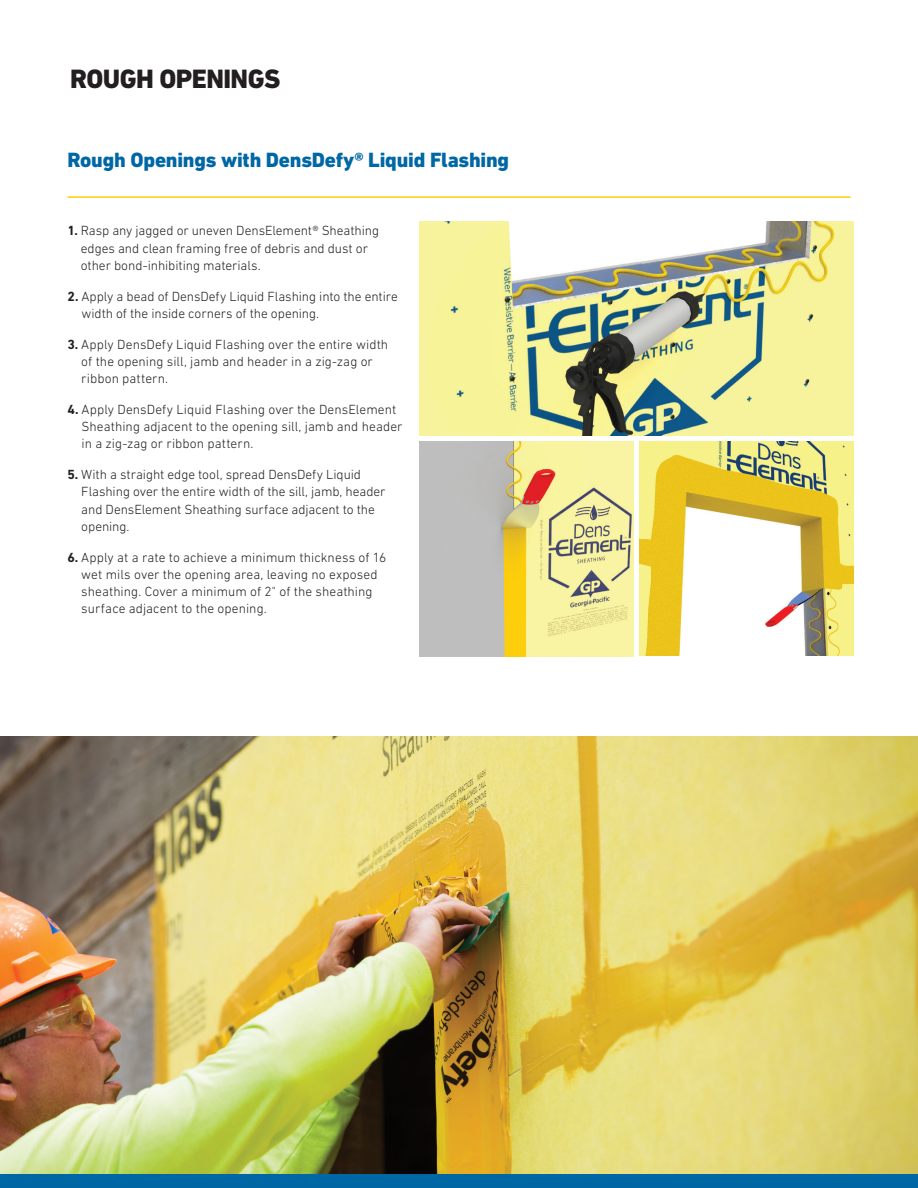
<style>
.page{position:relative;width:918px;height:1188px;background:#fff}
.page>*{position:absolute;margin:0;border:0;box-sizing:border-box;transform-origin:0 0}
.t1{font:800 27px "DIN Next LT Pro";letter-spacing:-.02em;color:#231f20}
.body_install{font:800 21px "DIN Next LT Pro";letter-spacing:-.01em;color:#0067a5}
.body_install-2{font:300 13.5px/17.2px "DIN Next LT Pro";color:#231f20}
.s1{font-weight:700}
</style>
<div class="page">
<img style="left:0;top:737px;width:918px;height:437px">
<div style="left:0;top:1174px;width:918px;height:14px;background:#0067a5"></div>
<img style="left:419px;top:221px;width:434px;height:215px">
<img style="left:419px;top:441px;width:214px;height:215px">
<img style="left:640px;top:442px;width:213px;height:214px">
<hr style="left:68px;top:196px;width:782px;height:2px;background:#fc0">
<hr style="left:917px;top:0;width:1px;height:106px;background:#fc0">
<p class="t1" style="left:70px;top:63px;width:212px">ROUGH OPENINGS</p>
<p class="body_install" style="left:68px;top:148px;width:443px">Rough Openings with DensDefy® Liquid Flashing</p>
<p class="body_install-2" style="left:81px;top:222px;width:300px;text-indent:-13px"><span class="s1">1.</span> Rasp any jagged or uneven DensElement® Sheathing edges and clean framing free of debris and dust or other bond-inhibiting materials.</p>
<p class="body_install-2" style="left:81px;top:287px;width:318px;text-indent:-14px"><span class="s1">2.</span> Apply a bead of DensDefy Liquid Flashing into the entire width of the inside corners of the opening.</p>
<p class="body_install-2" style="left:81px;top:335px;width:308px;text-indent:-14px"><span class="s1">3.</span> Apply DensDefy Liquid Flashing over the entire width of the opening sill, jamb and header in a zig-zag or ribbon pattern.</p>
<p class="body_install-2" style="left:82px;top:400px;width:323px;text-indent:-14px"><span class="s1">4.</span> Apply DensDefy Liquid Flashing over the DensElement<br>Sheathing adjacent to the opening sill, jamb and header in a zig-zag or ribbon pattern.</p>
<p class="body_install-2" style="left:81px;top:466px;width:306px;text-indent:-14px"><span class="s1">5.</span> With a straight edge tool, spread DensDefy Liquid Flashing over the entire width of the sill, jamb, header and DensElement Sheathing surface adjacent to the opening.</p>
<p class="body_install-2" style="left:81px;top:548px;width:307px;text-indent:-14px"><span class="s1">6.</span> Apply at a rate to achieve a minimum thickness of 16 wet mils over the opening area, leaving no exposed sheathing. Cover a minimum of 2" of the sheathing surface adjacent to the opening.</p>
</div>
